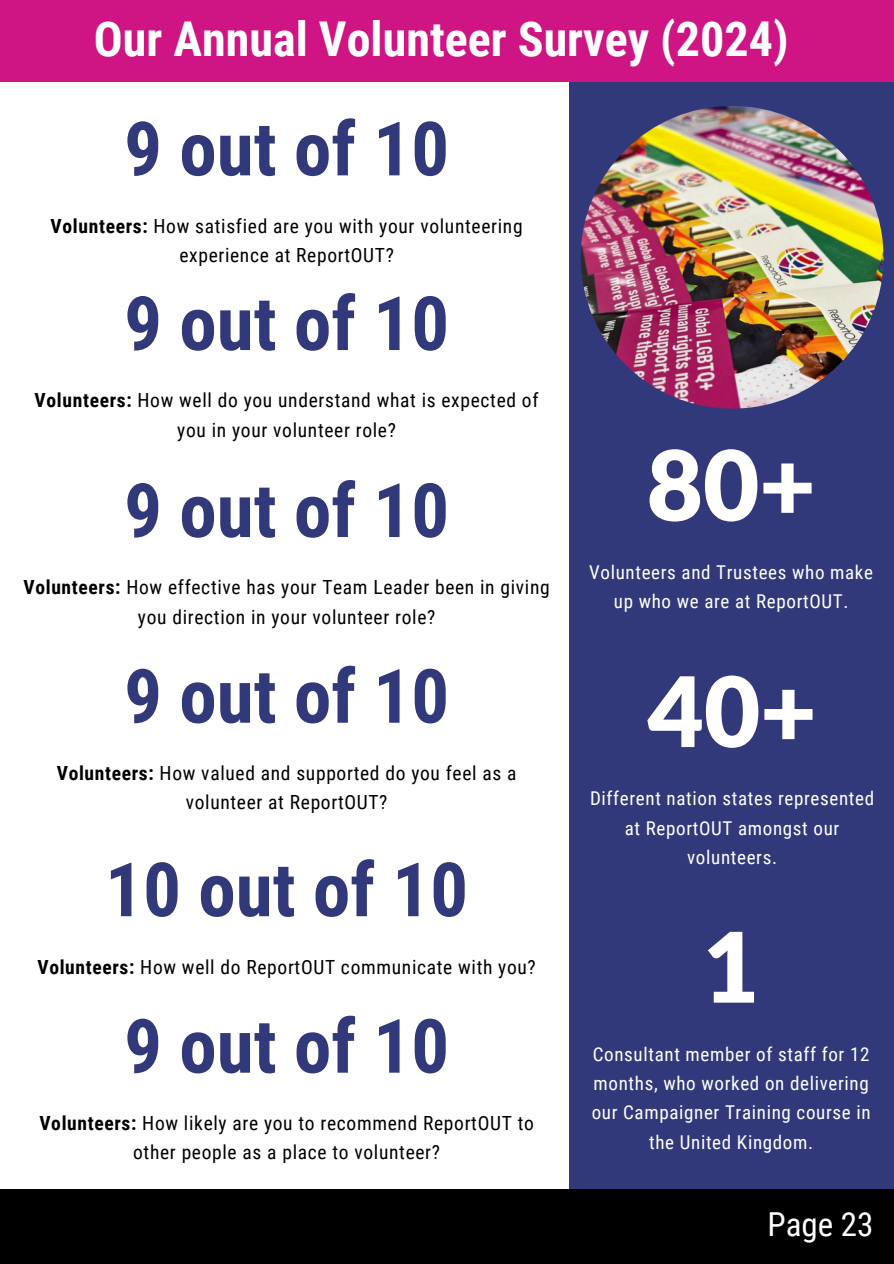
<style>
.page{position:relative;width:894px;height:1264px;background:#fff}
.page>*{position:absolute;margin:0;border:0;box-sizing:border-box;transform-origin:0 0}
.t1{font:900 97.05px "Lato Latin";color:#fff}
.t2{font:700 75px "Roboto Condensed";color:#32397a}
.t3{font:700 48px "Roboto Condensed";color:#fff}
.t4{font:33px "Roboto Condensed";color:#fff}
.t5{font:19.5px/29.2px "Roboto Condensed";letter-spacing:.035em;color:#000;text-align:center}
.t6{font:19.05px/29.2px "Roboto Condensed";letter-spacing:.035em;color:#fff;text-align:center}
.s1{font-weight:700}
</style>
<div class="page">
<div style="left:0;top:1188px;width:893px;height:75px;background:#000"></div>
<div style="left:568px;top:81px;width:325px;height:1107px;background:#32397a"></div>
<div style="left:0;top:0;width:893px;height:81px;background:#ce1583"></div>
<img style="left:580px;top:106px;width:303px;height:302px;border-radius:50%">
<h2 class="t3" style="left:94px;top:11px;width:695px">Our Annual Volunteer Survey (2024)</h2>
<h2 class="t2" style="left:124px;top:106px;width:326px">9 out of 10</h2>
<p class="t5" style="left:51px;top:211px;width:473px"><span class="s1">Volunteers:</span> How satisfied are you with your volunteering experience at ReportOUT?</p>
<h2 class="t2" style="left:124px;top:280px;width:326px">9 out of 10</h2>
<p class="t5" style="left:35px;top:386px;width:505px"><span class="s1">Volunteers:</span> How well do you understand what is expected of you in your volunteer role?</p>
<h2 class="t2" style="left:124px;top:467px;width:326px">9 out of 10</h2>
<p class="t5" style="left:23px;top:573px;width:527px"><span class="s1">Volunteers:</span> How effective has your Team Leader been in giving you direction in your volunteer role?</p>
<p class="t2" style="left:124px;top:653px;width:326px">9 out of 10</p>
<h1 class="t5" style="left:57px;top:758px;width:461px"><span class="s1">Volunteers:</span> How valued and supported do you feel as a volunteer at ReportOUT?</h1>
<h2 class="t2" style="left:105px;top:846px;width:364px">10 out of 10</h2>
<p class="t5" style="left:37px;top:952px;width:500px"><span class="s1">Volunteers:</span> How well do ReportOUT communicate with you?</p>
<h2 class="t2" style="left:124px;top:1003px;width:326px">9 out of 10</h2>
<p class="t5" style="left:39px;top:1108px;width:496px"><span class="s1">Volunteers:</span> How likely are you to recommend ReportOUT to other people as a place to volunteer?</p>
<h1 class="t1" style="left:646px;top:442px;width:170px">80+</h1>
<p class="t6" style="left:589px;top:558px;width:285px">Volunteers and Trustees who make up who we are at ReportOUT.</p>
<h4 class="t1" style="left:647px;top:669px;width:170px">40+</h4>
<p class="t6" style="left:590px;top:784px;width:285px">Different nation states represented at ReportOUT amongst our volunteers.</p>
<p class="t1" style="left:702px;top:924px;width:58px">1</p>
<p class="t6" style="left:591px;top:1039px;width:280px">Consultant member of staff for 12 months, who worked on delivering our Campaigner Training course in the United Kingdom.</p>
<p class="t4" style="left:767px;top:1205px;width:107px">Page 23</p>
</div>
